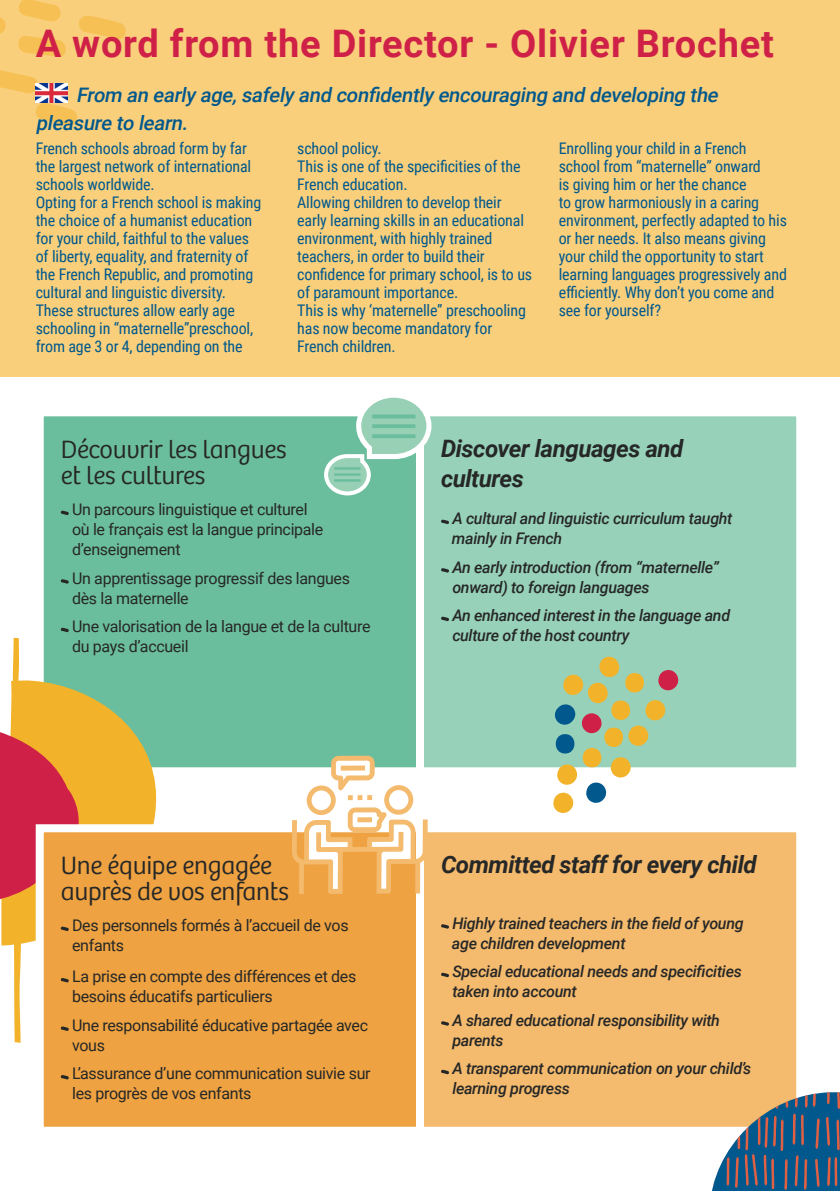
<style>
.page{position:relative;width:840px;height:1191px;background:#fff}
.page>*{position:absolute;margin:0;border:0;box-sizing:border-box;transform-origin:0 0}
.t1{font:700 38px "Roboto";letter-spacing:.02em;color:#cf2147}
.t2{font:300 26px/26px "Bree";letter-spacing:-.01em;color:#262727}
.t3{font:italic 700 24px/30px "Roboto";letter-spacing:-.02em;color:#262727}
.t4{font:italic 500 20px/28px "Roboto";color:#00588d}
.t5{font:16px/18px "Roboto Condensed";letter-spacing:-.01em;color:#00588d}
.t6{font:16px/20px "Roboto";letter-spacing:-.02em;color:#262727}
.t7{font:italic 500 16px/20px "Roboto";letter-spacing:-.02em;color:#262727}
</style>
<div class="page">
<div style="left:0;top:0;width:839px;height:376px;background:#f9cf7b"></div>
<div style="left:40px;top:412px;width:380px;height:359px;background:#6bbe9d"></div>
<svg style="left:60px;top:510px;width:9px;height:5px"></svg>
<svg style="left:60px;top:579px;width:9px;height:5px"></svg>
<div style="left:36px;top:408px;width:388px;height:367px;border:8px solid #fff"></div>
<div style="left:420px;top:412px;width:379px;height:359px;background:#97d1ba"></div>
<svg style="left:441px;top:519px;width:8px;height:5px"></svg>
<svg style="left:441px;top:568px;width:8px;height:5px"></svg>
<svg style="left:441px;top:616px;width:8px;height:5px"></svg>
<div style="left:416px;top:408px;width:387px;height:367px;border:8px solid #fff"></div>
<svg style="left:88px;top:696px;width:68px;height:128px;fill:#f2b32b"></svg>
<div style="left:40px;top:828px;width:380px;height:302px;background:#eea241"></div>
<svg style="left:0;top:627px;width:88px;height:416px"></svg>
<svg style="left:60px;top:1075px;width:9px;height:5px"></svg>
<div style="left:36px;top:824px;width:388px;height:310px;border:8px solid #fff"></div>
<div style="left:420px;top:828px;width:379px;height:302px;background:#f4ba6d"></div>
<svg style="left:441px;top:924px;width:8px;height:5px"></svg>
<svg style="left:441px;top:972px;width:8px;height:5px"></svg>
<svg style="left:441px;top:1021px;width:8px;height:5px"></svg>
<svg style="left:441px;top:1069px;width:8px;height:5px"></svg>
<div style="left:416px;top:824px;width:387px;height:310px;border:8px solid #fff"></div>
<svg style="left:0;top:70px;width:38px;height:25px"></svg>
<svg style="left:0;top:0;width:66px;height:57px"></svg>
<svg style="left:79px;top:16px;width:47px;height:24px"></svg>
<svg style="left:35px;top:101px;width:42px;height:25px"></svg>
<svg style="left:706px;top:1090px;width:133px;height:101px"></svg>
<svg style="left:552px;top:656px;width:125px;height:157px"></svg>
<img style="left:36px;top:83px;width:32px;height:19px">
<svg style="left:322px;top:397px;width:112px;height:100px"></svg>
<div style="left:334px;top:467px;width:26px;height:2px;border:2px solid #6bbe9d"></div>
<svg style="left:292px;top:755px;width:135px;height:139px"></svg>
<h1 class="t1" style="left:36px;top:22px;width:739px">A word from the Director - Olivier Brochet</h1>
<p class="t4" style="left:36px;top:82px;width:687px;text-indent:40px">From an early age,safely and confidently encouraging and developing the pleasure to learn.</p>
<p class="t5" style="left:36px;top:140px;width:227px">French schools abroad form by far the largest network of international schools worldwide.<br>Opting for a French school is making the choice of a humanist education for your child, faithful to the values of liberty, equality, and fraternity of the French Republic, and promoting cultural and linguistic diversity.<br>These structures allow early age schooling in “maternelle”preschool, from age 3 or 4, depending on the</p>
<p class="t5" style="left:297px;top:140px;width:236px">school policy.<br>This is one of the specificities of the<br>French education.<br>Allowing children to develop their early learning skills in an educational environment, with highly trained teachers, in order to build their confidence for primary school, is to us of paramount importance.<br>This is why ‘maternelle” preschooling has now become mandatory for<br>French children.</p>
<p class="t5" style="left:558px;top:140px;width:229px">Enrolling your child in a French school from “maternelle” onward<br>is giving him or her the chance<br>to grow harmoniously in a caring environment, perfectly adapted to his or her needs. It also means giving your child the opportunity to start learning languages progressively and efficiently. Why don’t you come and see for yourself?</p>
<h2 class="t2" style="left:61px;top:436px;width:227px">Découvrir les langues et les cultures</h2>
<p class="t6" style="left:72px;top:499px;width:252px">Un parcours linguistique et culturel où le français est la langue principale d’enseignement</p>
<p class="t6" style="left:72px;top:568px;width:279px">Un apprentissage progressif des langues dès la maternelle</p>
<p class="t6" style="left:72px;top:616px;width:300px">Une valorisation de la langue et de la culture du pays d’accueil</p>
<h3 class="t3" style="left:441px;top:434px;width:244px">Discover languages and cultures</h3>
<p class="t7" style="left:451px;top:508px;width:282px">A cultural and linguistic curriculum taught mainly in French</p>
<p class="t7" style="left:452px;top:557px;width:268px">An early introduction (from “maternelle” onward) to foreign languages</p>
<p class="t7" style="left:452px;top:605px;width:279px">An enhanced interest in the language and culture of the host country</p>
<h2 class="t2" style="left:61px;top:852px;width:229px">Une équipe engagée auprès de vos enfants</h2>
<p class="t6" style="left:72px;top:915px;width:278px">Des personnels formés à l’accueil de vos enfants</p>
<p class="t6" style="left:72px;top:967px;width:285px">La prise en compte des différences et des besoins éducatifs particuliers</p>
<p class="t6" style="left:72px;top:1015px;width:297px">Une responsabilité éducative partagée avec vous</p>
<p class="t6" style="left:72px;top:1064px;width:300px">L’assurance d’une communication suivie sur les progrès de vos enfants</p>
<h3 class="t3" style="left:441px;top:849px;width:317px">Committed staff for every child</h3>
<p class="t7" style="left:451px;top:913px;width:293px">Highly trained teachers in the field of young age children development</p>
<p class="t7" style="left:452px;top:961px;width:291px">Special educational needs and specificities taken into account</p>
<p class="t7" style="left:452px;top:1010px;width:269px">A shared educational responsibility with parents</p>
<p class="t7" style="left:452px;top:1058px;width:300px">A transparent communication on your child’s learning progress</p>
</div>
